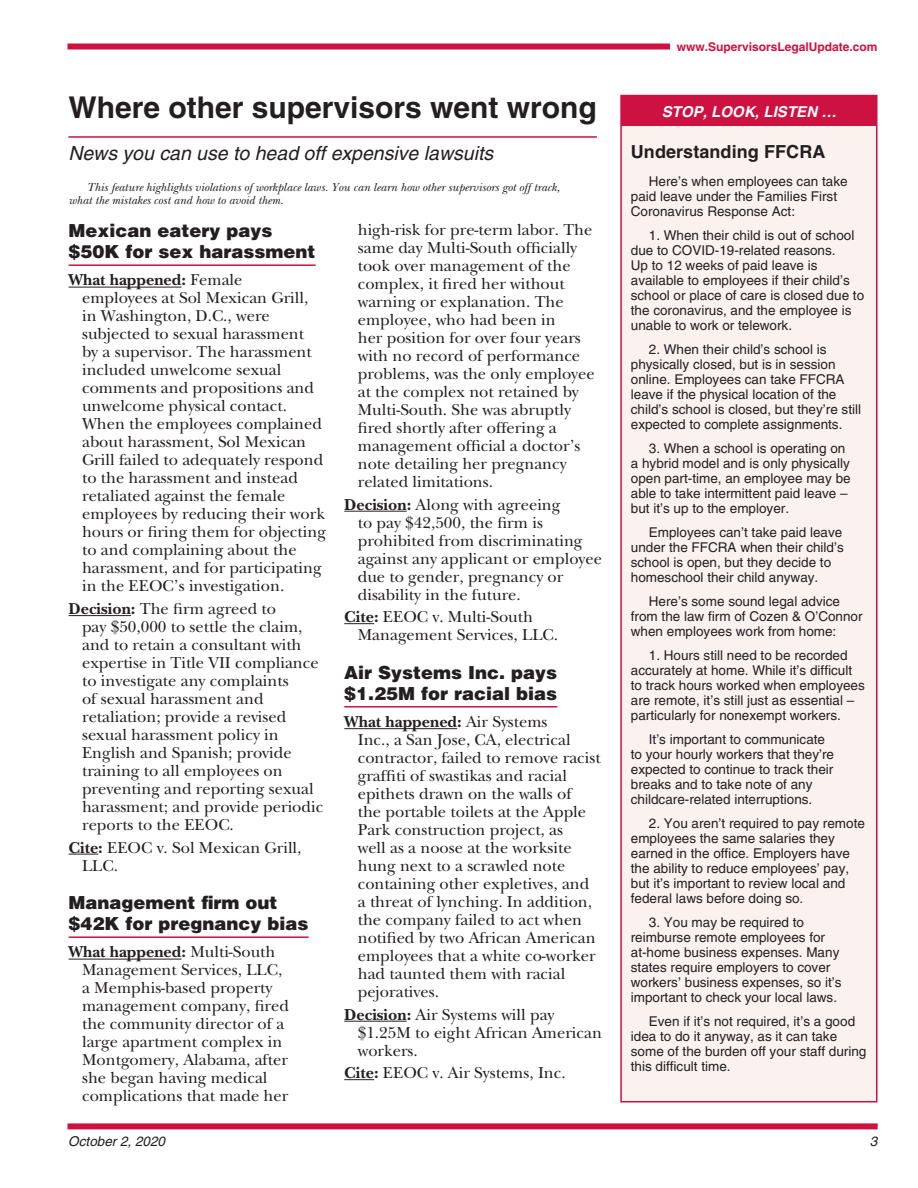
<style>
.page{position:relative;width:918px;height:1188px;background:#fff}
.page>*{position:absolute;margin:0;border:0;box-sizing:border-box;transform-origin:0 0}
.t1{font:700 30px "Helvetica";color:#231f20}
.t2{font:italic 19.5px "Helvetica";color:#231f20}
.t3{font:900 18px/21px "Helvetica";color:#231f20}
.t4{font:700 18px "Helvetica";letter-spacing:.005em;color:#231f20}
.t5{font:16.5px/18px "New Baskerville";color:#231f20}
.t6{font:italic 700 15px "Helvetica";letter-spacing:.005em;color:#fff}
.t7{font:13.5px/15px "Helvetica";color:#231f20}
.t8{font:italic 13.5px "Helvetica";color:#231f20}
.t9{font:italic 12px/13.5px "New Baskerville";color:#231f20}
.t10{font:700 12px "Helvetica";color:#cd1141}
.s1{font-weight:700}
</style>
<div class="page">
<div style="left:68px;top:44px;width:810px;height:6px;background:#cd1141"></div>
<div style="left:670px;top:38px;width:208px;height:18px;background:#fff"></div>
<div style="left:621px;top:96px;width:256px;height:1006px;background:#fbf1ef"></div>
<div style="left:620px;top:95px;width:257px;height:1007px;border:2px solid #cd1141"></div>
<div style="left:621px;top:96px;width:256px;height:30px;background:#cd1141"></div>
<div style="left:68px;top:1123px;width:810px;height:6px;background:#cd1141"></div>
<hr style="left:69px;top:264px;width:247px;height:2px;background:#cd1141">
<hr style="left:69px;top:287px;width:112px;height:1px;background:#231f20">
<hr style="left:69px;top:615px;width:62px;height:1px;background:#231f20">
<svg style="left:69px;top:854px;width:29px;height:1px"></svg>
<hr style="left:69px;top:936px;width:240px;height:2px;background:#cd1141">
<hr style="left:69px;top:959px;width:112px;height:1px;background:#231f20">
<hr style="left:344px;top:511px;width:63px;height:1px;background:#231f20">
<hr style="left:344px;top:623px;width:30px;height:1px;background:#231f20">
<hr style="left:344px;top:706px;width:213px;height:2px;background:#cd1141">
<hr style="left:344px;top:728px;width:113px;height:1px;background:#231f20">
<hr style="left:344px;top:1021px;width:63px;height:1px;background:#231f20">
<hr style="left:344px;top:1079px;width:30px;height:1px;background:#231f20">
<hr style="left:68px;top:136px;width:529px;height:2px;background:#cd1141">
<h1 class="t1" style="left:68px;top:89px;width:530px">Where other supervisors went wrong</h1>
<p class="t2" style="left:68px;top:142px;width:426px">News you can use to head off expensive lawsuits</p>
<p class="t9" style="left:69px;top:180px;width:493px;text-indent:18px">This feature highlights violations of workplace laws. You can learn how other supervisors got off track, what the mistakes cost and how to avoid them.</p>
<p class="t3" style="left:69px;top:220px;width:249px">Mexican eatery pays $50K for sex harassment</p>
<p class="t5" style="left:82px;top:271px;width:245px;text-indent:-13px"><span class="s1">What happened:</span> Female<br>employees at Sol Mexican Grill, in Washington, D.C., were subjected to sexual harassment<br>by a supervisor. The harassment included unwelcome sexual comments and propositions and unwelcome physical contact.<br>When the employees complained about harassment, Sol Mexican<br>Grill failed to adequately respond to the harassment and instead retaliated against the female employees by reducing their work hours or firing them for objecting to and complaining about the harassment, and for participating in the EEOC’s investigation.</p>
<p class="t5" style="left:82px;top:600px;width:243px;text-indent:-13px"><span class="s1">Decision:</span> The firm agreed to<br>pay $50,000 to settle the claim, and to retain a consultant with expertise in Title VII compliance to investigate any complaints<br>of sexual harassment and retaliation; provide a revised sexual harassment policy in<br>English and Spanish; provide training to all employees on preventing and reporting sexual harassment; and provide periodic reports to the EEOC.</p>
<p class="t5" style="left:82px;top:838px;width:221px;text-indent:-13px"><span class="s1">Cite:</span> EEOC v. Sol Mexican Grill,<br>LLC.</p>
<p class="t3" style="left:69px;top:892px;width:242px">Management firm out $42K for pregnancy bias</p>
<p class="t5" style="left:82px;top:943px;width:208px;text-indent:-13px"><span class="s1">What happened:</span> Multi-South<br>Management Services, LLC, a Memphis-based property management company, fired the community director of a large apartment complex in<br>Montgomery, Alabama, after she began having medical complications that made her</p>
<p class="t5" style="left:358px;top:221px;width:238px">high-risk for pre-term labor. The same day Multi-South officially took over management of the complex, it fired her without warning or explanation. The employee, who had been in<br>her position for over four years with no record of performance problems, was the only employee at the complex not retained by<br>Multi-South. She was abruptly fired shortly after offering a management official a doctor’s note detailing her pregnancy related limitations.</p>
<p class="t5" style="left:358px;top:495px;width:246px;text-indent:-13px"><span class="s1">Decision:</span> Along with agreeing<br>to pay $42,500, the firm is prohibited from discriminating against any applicant or employee due to gender, pregnancy or disability in the future.</p>
<p class="t5" style="left:358px;top:608px;width:202px;text-indent:-13px"><span class="s1">Cite:</span> EEOC v. Multi-South<br>Management Services, LLC.</p>
<p class="t3" style="left:344px;top:662px;width:214px">Air Systems Inc. pays $1.25M for racial bias</p>
<p class="t5" style="left:358px;top:713px;width:244px;text-indent:-13px"><span class="s1">What happened:</span> Air Systems<br>Inc., a San Jose, CA, electrical contractor, failed to remove racist graffiti of swastikas and racial epithets drawn on the walls of<br>the portable toilets at the Apple<br>Park construction project, as<br>well as a noose at the worksite hung next to a scrawled note containing other expletives, and a threat of lynching. In addition, the company failed to act when notified by two African American employees that a white co-worker had taunted them with racial pejoratives.</p>
<p class="t5" style="left:358px;top:1005px;width:246px;text-indent:-13px"><span class="s1">Decision:</span> Air Systems will pay $1.25M to eight African American workers.</p>
<p class="t5" style="left:344px;top:1064px;width:223px"><span class="s1">Cite:</span> EEOC v. Air Systems, Inc.</p>
<p class="t10" style="left:677px;top:40px;width:202px">www.SupervisorsLegalUpdate.com</p>
<p class="t6" style="left:662px;top:102px;width:176px">STOP, LOOK, LISTEN …</p>
<p class="t4" style="left:631px;top:141px;width:196px">Understanding FFCRA</p>
<p class="t7" style="left:631px;top:174px;width:218px;text-indent:18px">Here’s when employees can take paid leave under the Families First<br>Coronavirus Response Act:</p>
<p class="t7" style="left:631px;top:228px;width:235px;text-indent:18px">1. When their child is out of school due to COVID-19-related reasons.<br>Up to 12 weeks of paid leave is available to employees if their child’s school or place of care is closed due to the coronavirus, and the employee is unable to work or telework.</p>
<p class="t7" style="left:631px;top:342px;width:232px;text-indent:18px">2. When their child’s school is physically closed, but is in session online. Employees can take FFCRA leave if the physical location of the child’s school is closed, but they’re still expected to complete assignments.</p>
<p class="t7" style="left:631px;top:441px;width:221px;text-indent:18px">3. When a school is operating on a hybrid model and is only physically open part-time, an employee may be able to take intermittent paid leave – but it’s up to the employer.</p>
<p class="t7" style="left:631px;top:525px;width:215px;text-indent:18px">Employees can’t take paid leave under the FFCRA when their child’s school is open, but they decide to homeschool their child anyway.</p>
<p class="t7" style="left:631px;top:594px;width:233px;text-indent:18px">Here’s some sound legal advice from the law firm of Cozen &amp; O’Connor when employees work from home:</p>
<p class="t7" style="left:631px;top:648px;width:236px;text-indent:18px">1. Hours still need to be recorded accurately at home. While it’s difficult to track hours worked when employees are remote, it’s still just as essential – particularly for nonexempt workers.</p>
<p class="t7" style="left:631px;top:732px;width:205px;text-indent:18px">It’s important to communicate to your hourly workers that they’re expected to continue to track their breaks and to take note of any childcare-related interruptions.</p>
<p class="t7" style="left:631px;top:816px;width:236px;text-indent:18px">2. You aren’t required to pay remote employees the same salaries they earned in the office. Employers have the ability to reduce employees’ pay, but it’s important to review local and federal laws before doing so.</p>
<p class="t7" style="left:631px;top:915px;width:212px;text-indent:18px">3. You may be required to reimburse remote employees for at-home business expenses. Many states require employers to cover workers’ business expenses, so it’s important to check your local laws.</p>
<p class="t7" style="left:631px;top:1014px;width:237px;text-indent:18px">Even if it’s not required, it’s a good idea to do it anyway, as it can take some of the burden off your staff during this difficult time.</p>
<p class="t8" style="left:68px;top:1133px;width:98px">October 2, 2020</p>
<p class="t8" style="left:870px;top:1133px;width:9px">3</p>
</div>
